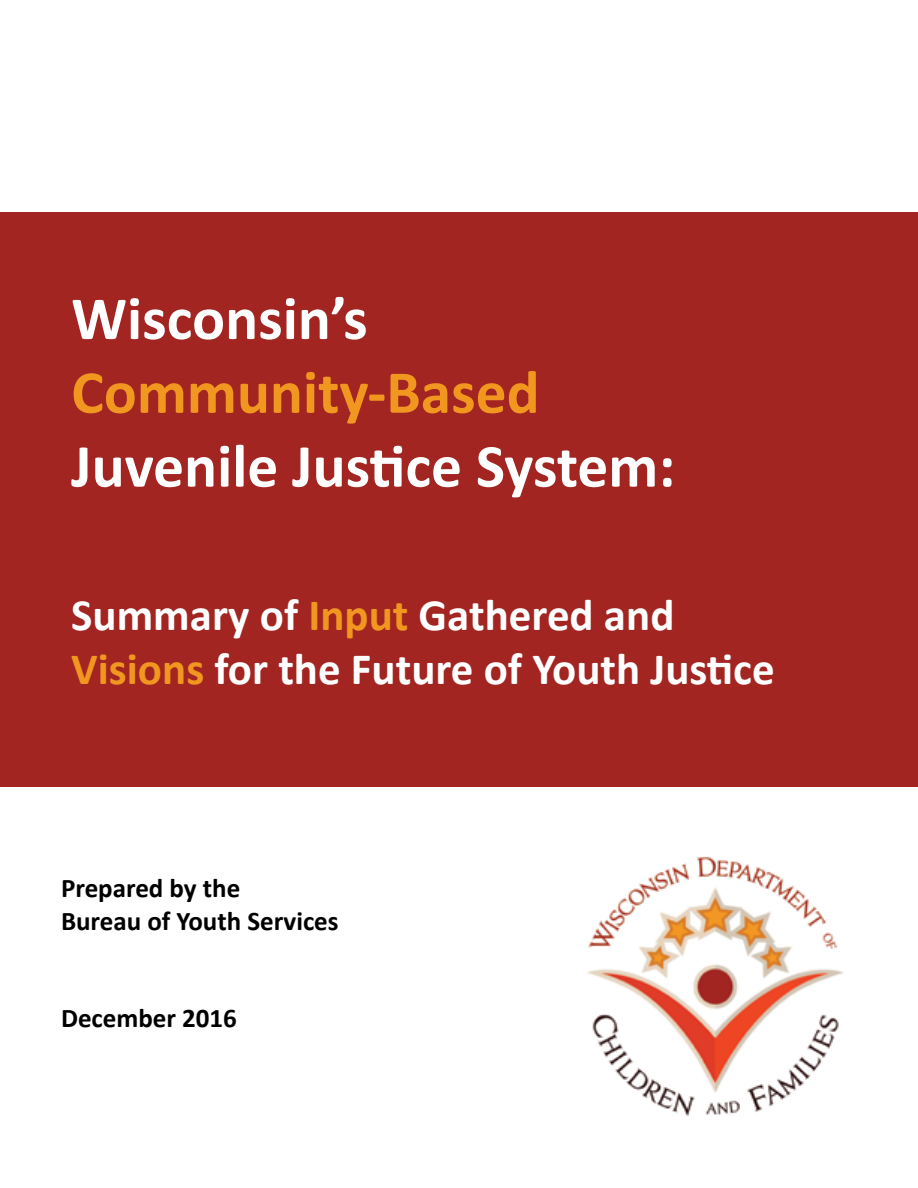
<style>
.page{position:relative;width:918px;height:1188px;background:#fff}
.page>*{position:absolute;margin:0;border:0;box-sizing:border-box;transform-origin:0 0}
.t1{font:700 61.5px "Calibri";color:#fff}
.t2{font:700 61.5px "Calibri";color:#f19720}
.t3{font:700 45px/54px "Calibri";color:#fff}
.t4{font:700 27px/32.4px "Calibri";color:#000}
.s1{color:#f19720}
</style>
<div class="page">
<div style="left:0;top:212px;width:918px;height:574px;background:#a22522"></div>
<img style="left:587px;top:856px;width:256px;height:260px">
<h1 class="t1" style="left:71px;top:279px;width:298px">Wisconsin’s</h1>
<h1 class="t2" style="left:71px;top:353px;width:470px">Community-Based</h1>
<h1 class="t1" style="left:71px;top:427px;width:605px">Juvenile Justice System:</h1>
<p class="t3" style="left:71px;top:588px;width:705px">Summary of <span class="s1">Input</span> Gathered and<br><span class="s1">Visions</span> for the Future of Youth Justice</p>
<p class="t4" style="left:61px;top:872px;width:279px">Prepared by the<br>Bureau of Youth Services</p>
<p class="t4" style="left:61px;top:1002px;width:177px">December 2016</p>
</div>
